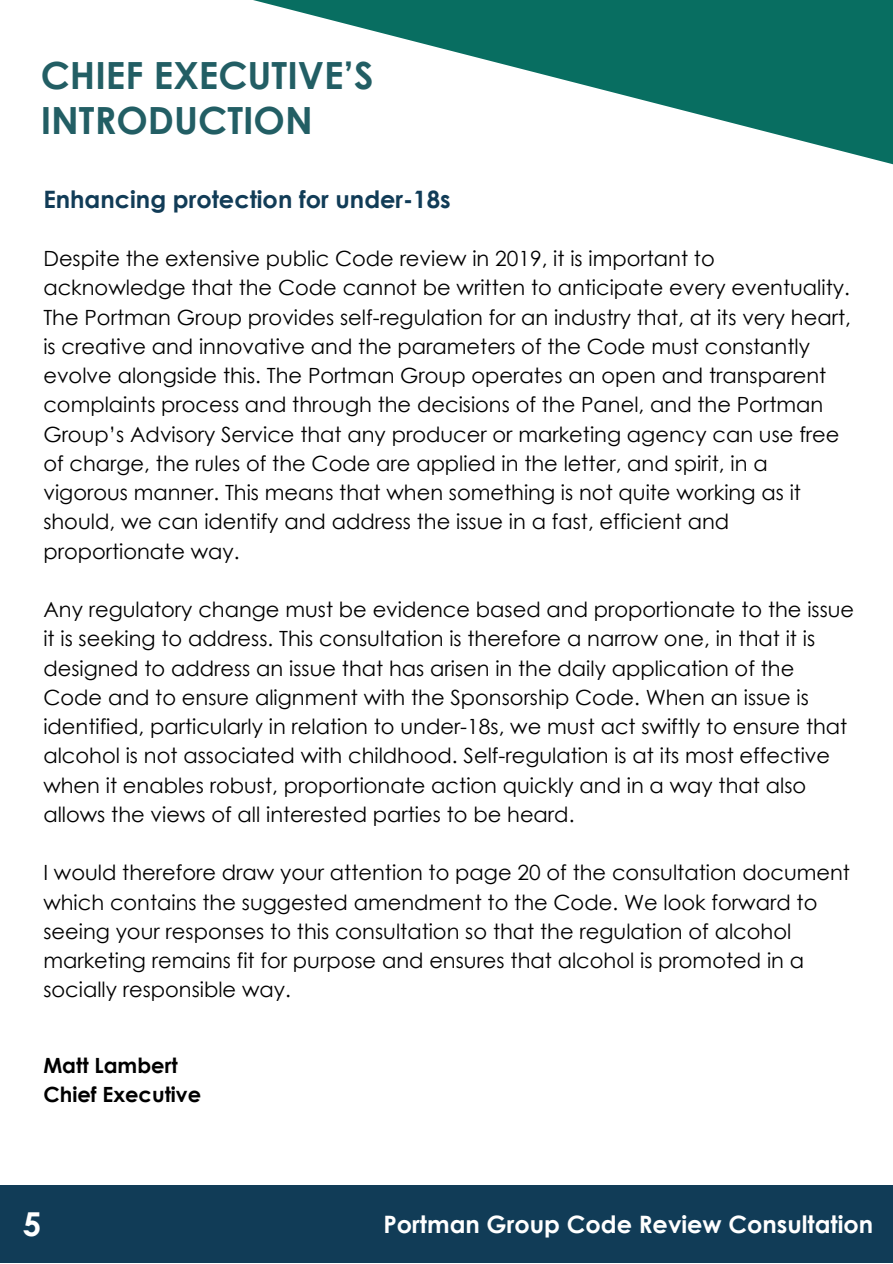
<style>
.page{position:relative;width:893px;height:1264px;background:#fff}
.page>*{position:absolute;margin:0;border:0;box-sizing:border-box;transform-origin:0 0}
.t1{font:700 37.5px/45px "Century Gothic";color:#225e64}
.t2{font:700 33px "Century Gothic";color:#fff}
.t3{font:700 24px "Century Gothic";color:#fff}
.t4{font:700 24px "Century Gothic";color:#113c57}
.t5{font:21px/29.2px "Century Gothic";color:#000}
.t6{font:700 21px "Century Gothic";color:#000}
</style>
<div class="page">
<svg style="left:253px;top:0;width:639px;height:164px"></svg>
<div style="left:0;top:1185px;width:892px;height:77px;background:#113c57"></div>
<p class="t1" style="left:41px;top:52px;width:334px">CHIEF EXECUTIVE’S<br>INTRODUCTION</p>
<p class="t4" style="left:43px;top:184px;width:409px">Enhancing protection for under-18s</p>
<p class="t5" style="left:43px;top:243px;width:809px">Despite the extensive public Code review in 2019, it is important to acknowledge that the Code cannot be written to anticipate every eventuality.<br>The Portman Group provides self-regulation for an industry that, at its very heart, is creative and innovative and the parameters of the Code must constantly evolve alongside this. The Portman Group operates an open and transparent complaints process and through the decisions of the Panel, and the Portman Group’s Advisory Service that any producer or marketing agency can use free of charge, the rules of the Code are applied in the letter, and spirit, in a vigorous manner. This means that when something is not quite working as it should, we can identify and address the issue in a fast, efficient and proportionate way.</p>
<p class="t5" style="left:43px;top:594px;width:812px">Any regulatory change must be evidence based and proportionate to the issue it is seeking to address. This consultation is therefore a narrow one, in that it is designed to address an issue that has arisen in the daily application of the Code and to ensure alignment with the Sponsorship Code. When an issue is identified, particularly in relation to under-18s, we must act swiftly to ensure that alcohol is not associated with childhood. Self-regulation is at its most effective when it enables robust, proportionate action quickly and in a way that also allows the views of all interested parties to be heard.</p>
<p class="t5" style="left:43px;top:857px;width:808px">I would therefore draw your attention to page 20 of the consultation document which contains the suggested amendment to the Code. We look forward to seeing your responses to this consultation so that the regulation of alcohol marketing remains fit for purpose and ensures that alcohol is promoted in a socially responsible way.</p>
<p class="t6" style="left:43px;top:1051px;width:136px">Matt Lambert</p>
<p class="t6" style="left:43px;top:1080px;width:159px">Chief Executive</p>
<p class="t2" style="left:23px;top:1202px;width:20px">5</p>
<p class="t3" style="left:383px;top:1208px;width:491px">Portman Group Code Review Consultation</p>
</div>
